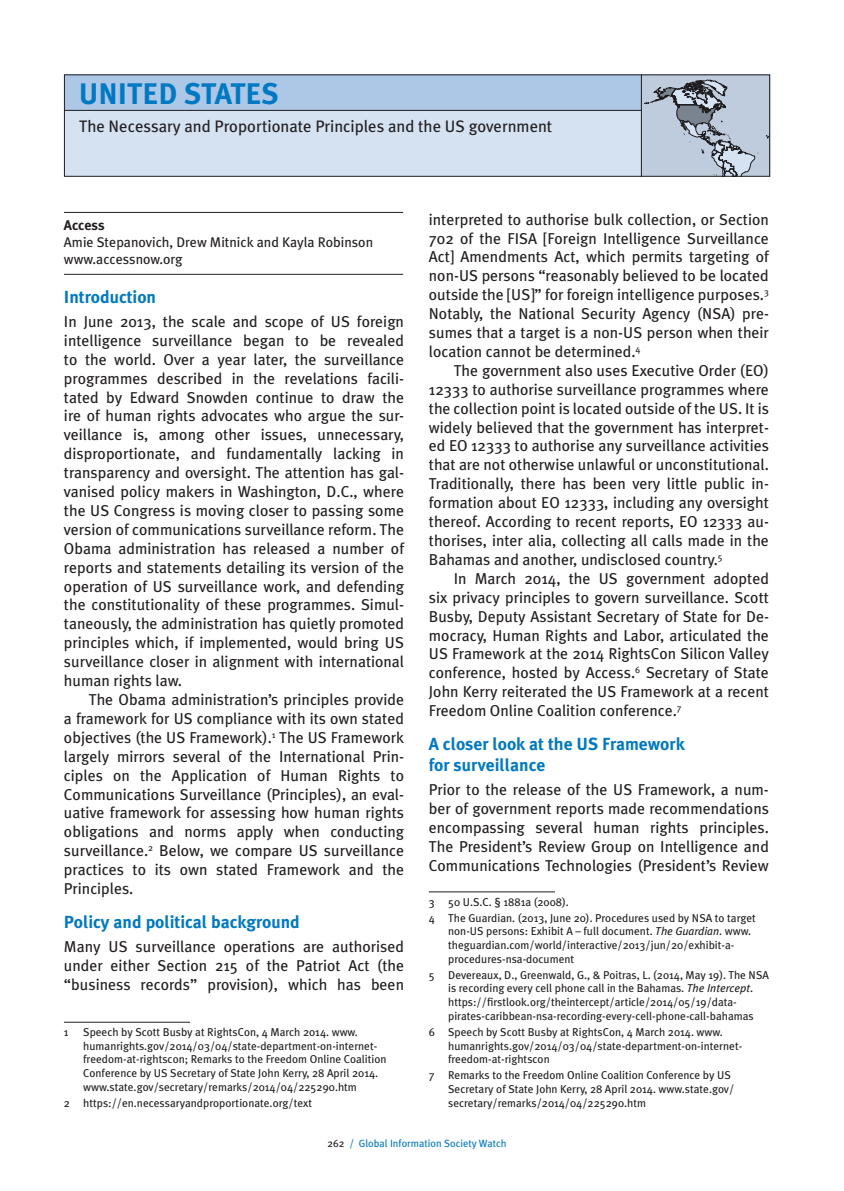
<style>
.page{position:relative;width:844px;height:1191px;background:#fff}
.page>*{position:absolute;margin:0;border:0;box-sizing:border-box;transform-origin:0 0}
.t1{font:700 29.75px "Meta Plus";color:#0079c2}
.t2{font:700 17.5px/21px "Meta Plus";color:#0079c2}
.t3{font:16.62px "Meta Plus";color:#231f20}
.t4{font:15.75px/18.9px "Meta Plus";color:#231f20;text-align:justify}
.t5{font:14px/16.8px "Meta Plus";color:#231f20}
.t6{font:700 14px "Meta Plus";color:#231f20}
.t7{font:11.38px/13.7px "Meta Plus";color:#231f20}
.t8{font:10.5px "Meta Plus";color:#0079c2}
.s1{font-style:italic}
.s2{color:#231f20}
</style>
<div class="page">
<div style="left:64px;top:74px;width:705px;height:103px;background:#d4e2f2"></div>
<div style="left:64px;top:74px;width:577px;height:37px;background:#adc7e7"></div>
<hr style="left:64px;top:110px;width:577px;height:1px;background:#231f20">
<svg style="left:641px;top:76px;width:126px;height:99px;background:#a8b3c2"></svg>
<div style="left:64px;top:74px;width:705px;height:103px;border:1px solid #231f20"></div>
<hr style="left:64px;top:1021px;width:126px;height:1px;background:#231f20">
<hr style="left:429px;top:891px;width:126px;height:1px;background:#231f20">
<hr style="left:64px;top:274px;width:339px;height:1px;background:#231f20">
<hr style="left:64px;top:212px;width:339px;height:1px;background:#231f20">
<h1 class="t1" style="left:79px;top:76px;width:17px">united</h1>
<h1 class="t1" style="left:184px;top:76px;width:17px">states</h1>
<p class="t3" style="left:79px;top:117px;width:474px">The Necessary and Proportionate Principles and the US government</p>
<p class="t6" style="left:64px;top:217px;width:42px">Access</p>
<p class="t5" style="left:64px;top:234px;width:311px">Amie Stepanovich, Drew Mitnick and Kayla Robinson www.accessnow.org</p>
<p class="t2" style="left:64px;top:286px;width:94px">Introduction</p>
<p class="t4" style="left:64px;top:312px;width:341px">In June 2013, the scale and scope of US foreign intelligence surveillance began to be revealed to the world. Over a year later, the surveillance programmes described in the revelations facili&shy;tated by Edward Snowden continue to draw the ire of human rights advocates who argue the sur&shy;veillance is, among other issues, unnecessary, disproportionate, and fundamentally lacking in transparency and oversight. The attention has gal&shy;vanised policy makers in Washington, D.C., where the US Congress is moving closer to passing some version of communications surveillance reform. The Obama administration has released a number of reports and statements detailing its version of the operation of US surveillance work, and defending the constitutionality of these programmes. Simul&shy;taneously, the administration has quietly promoted principles which, if implemented, would bring US surveillance closer in alignment with international human rights law.</p>
<p class="t4" style="left:64px;top:690px;width:341px;text-indent:25px">The Obama administration’s principles provide a framework for US compliance with its own stated objectives (the US Framework).<sup>1</sup> The US Framework largely mirrors several of the International Prin&shy;ciples on the Application of Human Rights to Communications Surveillance (Principles), an eval&shy;uative framework for assessing how human rights obligations and norms apply when conducting surveillance.<sup>2</sup> Below, we compare US surveillance practices to its own stated Framework and the Principles.</p>
<p class="t2" style="left:64px;top:911px;width:237px">Policy and political background</p>
<p class="t4" style="left:64px;top:936px;width:341px">Many US surveillance operations are authorised under either Section 215 of the Patriot Act (the “business records” provision), which has been</p>
<p class="t7" style="left:64px;top:1025px;width:6px">1</p>
<p class="t7" style="left:83px;top:1025px;width:305px">Speech by Scott Busby at RightsCon, 4 March 2014. www. humanrights.gov/2014/03/04/state-department-on-internet&shy;freedom-at-rightscon; Remarks to the Freedom Online Coalition Conference by US Secretary of State John Kerry, 28 April 2014. www.state.gov/secretary/remarks/2014/04/225290.htm</p>
<p class="t7" style="left:64px;top:1095px;width:249px">2 https://en.necessaryandproportionate.org/text</p>
<p class="t4" style="left:429px;top:209px;width:341px">interpreted to authorise bulk collection, or Section 702 of the FISA [Foreign Intelligence Surveillance Act] Amendments Act, which permits targeting of non-US persons “reasonably believed to be located outside the [US]” for foreign intelligence purposes.<sup>3<br></sup>Notably, the National Security Agency (NSA) pre&shy;sumes that a target is a non-US person when their location cannot be determined.<sup>4</sup></p>
<p class="t4" style="left:429px;top:361px;width:341px;text-indent:25px">The government also uses Executive Order (EO)<br>12333 to authorise surveillance programmes where the collection point is located outside of the US. It is widely believed that the government has interpret&shy;ed EO 12333 to authorise any surveillance activities that are not otherwise unlawful or unconstitutional.<br>Traditionally, there has been very little public in&shy;formation about EO 12333, including any oversight thereof. According to recent reports, EO 12333 au&shy;thorises, inter alia, collecting all calls made in the Bahamas and another, undisclosed country.<sup>5</sup></p>
<p class="t4" style="left:429px;top:569px;width:341px;text-indent:25px">In March 2014, the US government adopted six privacy principles to govern surveillance. Scott Busby, Deputy Assistant Secretary of State for De&shy;mocracy, Human Rights and Labor, articulated the US Framework at the 2014 RightsCon Silicon Valley conference, hosted by Access.<sup>6</sup> Secretary of State John Kerry reiterated the US Framework at a recent Freedom Online Coalition conference.<sup>7</sup></p>
<p class="t2" style="left:429px;top:733px;width:257px">A closer look at the US Framework for surveillance</p>
<p class="t4" style="left:429px;top:780px;width:341px">Prior to the release of the US Framework, a num&shy;ber of government reports made recommendations encompassing several human rights principles.<br>The President’s Review Group on Intelligence and Communications Technologies (President’s Review</p>
<p class="t7" style="left:429px;top:893px;width:328px;line-height:16.1px">3 50 U.S.C. § 1881a (2008).<br>4 The Guardian. (2013, June 20). Procedures used by NSA to target</p>
<p class="t7" style="left:448px;top:924px;width:304px">non-US persons: Exhibit A – full document. <span class="s1">The Guardian</span>. www. theguardian.com/world/interactive/2013/jun/20/exhibit-a&shy;procedures-nsa-document</p>
<p class="t7" style="left:448px;top:968px;width:322px;text-indent:-19px">5 Devereaux, D., Greenwald, G., &amp; Poitras, L. (2014, May 19). The NSA is recording every cell phone call in the Bahamas. <span class="s1">The Intercept</span>. https://firstlook.org/theintercept/article/2014/05/19/data&shy;pirates-caribbean-nsa-recording-every-cell-phone-call-bahamas</p>
<p class="t7" style="left:448px;top:1025px;width:295px;text-indent:-19px">6 Speech by Scott Busby at RightsCon, 4 March 2014. www. humanrights.gov/2014/03/04/state-department-on-internet&shy;freedom-at-rightscon</p>
<p class="t7" style="left:448px;top:1068px;width:287px;text-indent:-19px">7 Remarks to the Freedom Online Coalition Conference by US<br>Secretary of State John Kerry, 28 April 2014. www.state.gov/ secretary/remarks/2014/04/225290.htm</p>
<p class="t8" style="left:327px;top:1137px;width:180px"><span class="s2">262</span> / Global Information Society Watch</p>
</div>
